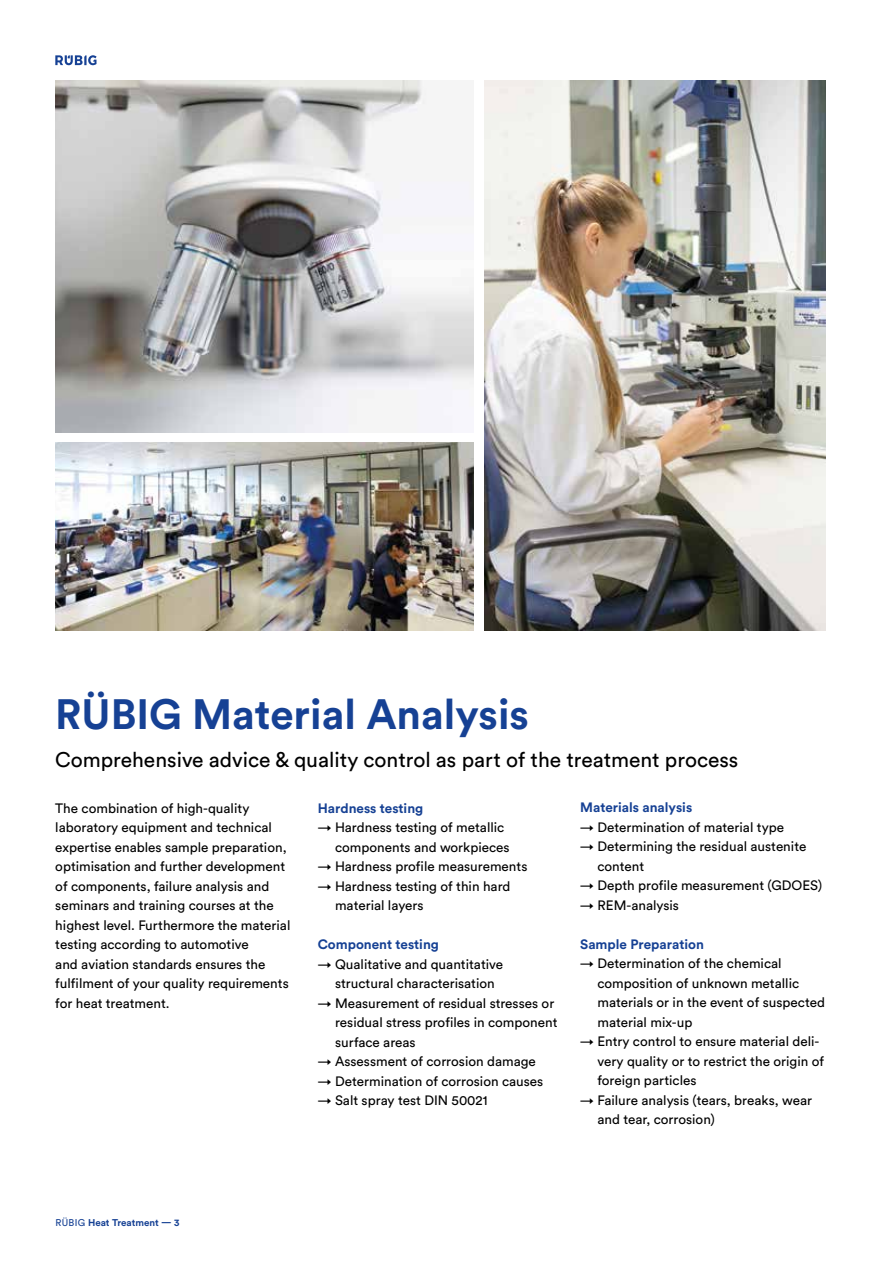
<style>
.page{position:relative;width:881px;height:1263px;background:#fff}
.page>*{position:absolute;margin:0;border:0;box-sizing:border-box;transform-origin:0 0}
.t1{font:700 42px "Circular Pro";color:#164194}
.t2{font:21px "Circular Pro";color:#000}
.t3{font:13.5px/19.5px "Circular Pro";color:#000}
.t4{font:700 13.5px "Circular Pro";color:#164194}
.t5{font:700 9.75px "Circular Pro";color:#164194}
.s1{font-weight:400}
</style>
<div class="page">
<svg style="left:55px;top:55px;width:42px;height:10px"></svg>
<img style="left:484px;top:80px;width:341px;height:551px">
<img style="left:55px;top:80px;width:418px;height:352px">
<img style="left:55px;top:443px;width:418px;height:188px">
<h1 class="t1" style="left:55px;top:685px;width:475px">RÜBIG Material Analysis</h1>
<h2 class="t2" style="left:55px;top:745px;width:684px">Comprehensive advice &amp; quality control as part of the treatment process</h2>
<p class="t3" style="left:55px;top:797px;width:236px">The combination of high-quality laboratory equipment and technical expertise enables sample preparation, optimisation and further development of components, failure analysis and seminars and training courses at the highest level. Furthermore the material testing according to automotive<br>and aviation standards ensures the fulfilment of your quality requirements for heat treatment.</p>
<p class="t4" style="left:317px;top:798px;width:107px">Hardness testing</p>
<p class="t4" style="left:580px;top:798px;width:113px">Materials analysis</p>
<p class="t3" style="left:580px;top:817px;width:205px">→ Determination of material type</p>
<p class="t3" style="left:597px;top:836px;width:210px;text-indent:-17px">→ Determining the residual austenite content</p>
<p class="t3" style="left:580px;top:875px;width:243px">→ Depth profile measurement (GDOES)</p>
<p class="t3" style="left:580px;top:895px;width:100px">→ REM-analysis</p>
<p class="t4" style="left:580px;top:935px;width:125px">Sample Preparation</p>
<p class="t3" style="left:597px;top:953px;width:229px;text-indent:-17px">→ Determination of the chemical composition of unknown metallic materials or in the event of suspected material mix-up</p>
<p class="t3" style="left:597px;top:1031px;width:228px;text-indent:-17px">→ Entry control to ensure material deli&shy;very quality or to restrict the origin of foreign particles</p>
<p class="t3" style="left:597px;top:1090px;width:216px;text-indent:-17px">→ Failure analysis (tears, breaks, wear and tear, corrosion)</p>
<p class="t3" style="left:335px;top:817px;width:176px;text-indent:-17px">→ Hardness testing of metallic components and workpieces</p>
<p class="t3" style="left:317px;top:856px;width:211px">→ Hardness profile measurements</p>
<p class="t3" style="left:335px;top:875px;width:177px;text-indent:-17px">→ Hardness testing of thin hard material layers</p>
<p class="t4" style="left:317px;top:935px;width:123px">Component testing</p>
<p class="t3" style="left:335px;top:953px;width:169px;text-indent:-17px">→ Qualitative and quantitative structural characterisation</p>
<p class="t3" style="left:335px;top:992px;width:224px;text-indent:-17px">→ Measurement of residual stresses or residual stress profiles in component surface areas</p>
<p class="t3" style="left:317px;top:1051px;width:219px">→ Assessment of corrosion damage</p>
<p class="t3" style="left:317px;top:1070px;width:227px">→ Determination of corrosion causes</p>
<p class="t3" style="left:317px;top:1090px;width:171px">→ Salt spray test DIN 50021</p>
<p class="t5" style="left:55px;top:1216px;width:126px"><span class="s1">RÜBIG</span> Heat Treatment — 3</p>
</div>
